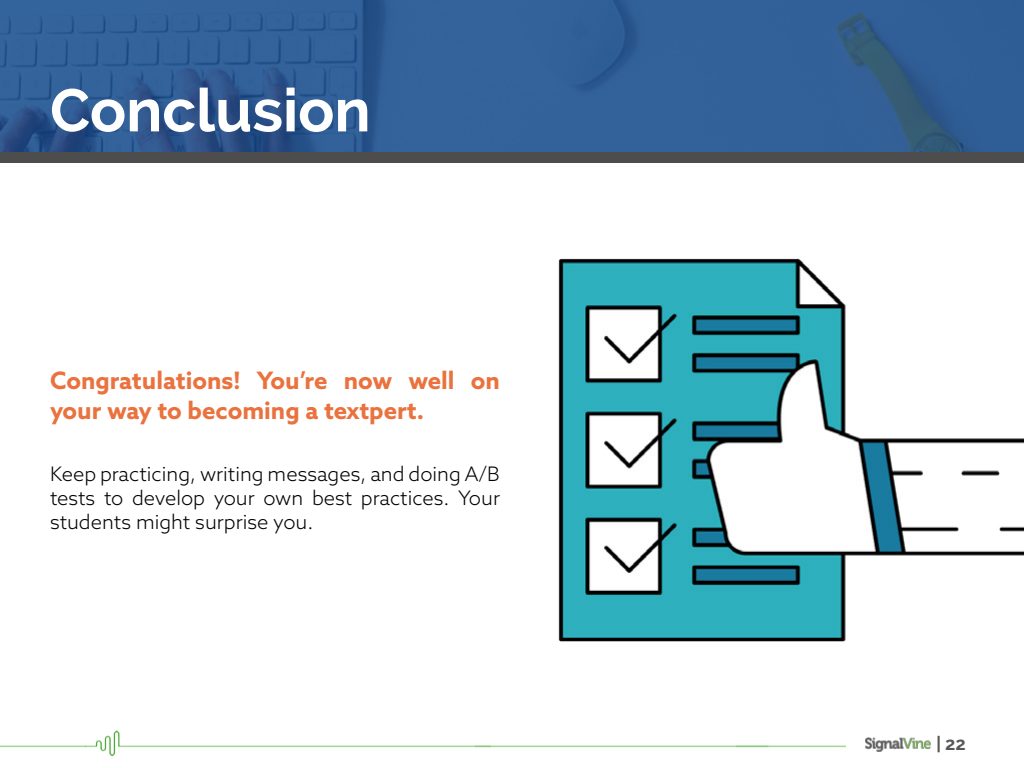
<style>
.page{position:relative;width:1024px;height:768px;background:#fff}
.page>*{position:absolute;margin:0;border:0;box-sizing:border-box;transform-origin:0 0}
.t1{font:700 60px "Raleway";color:#fff}
.t2{font:700 24px/30px "Azo Sans";color:#ea723e}
.t3{font:300 20px/24px "Azo Sans";color:#000;text-align:justify}
.t4{font:700 18.2px "Raleway";color:#585858}
</style>
<div class="page">
<img style="left:0;top:730px;width:476px;height:26px">
<svg style="left:0;top:0;width:1024px;height:152px;background:#305e95"></svg>
<img style="left:865px;top:737px;width:66px;height:15px">
<img style="left:736px;top:745px;width:110px;height:3px">
<div style="left:0;top:152px;width:1024px;height:11px;background:#4d4d4d"></div>
<img style="left:558px;top:258px;width:466px;height:384px">
<h1 class="t1" style="left:50px;top:76px;width:322px">Conclusion</h1>
<p class="t2" style="left:50px;top:365px;width:451px">Congratulations! You’re now well on your way to becoming a textpert.</p>
<p class="t3" style="left:50px;top:462px;width:452px">Keep practicing, writing messages, and doing A/B tests to develop your own best practices. Your students might surprise you.</p>
<p class="t4" style="left:936px;top:733px;width:31px">| 22</p>
</div>
